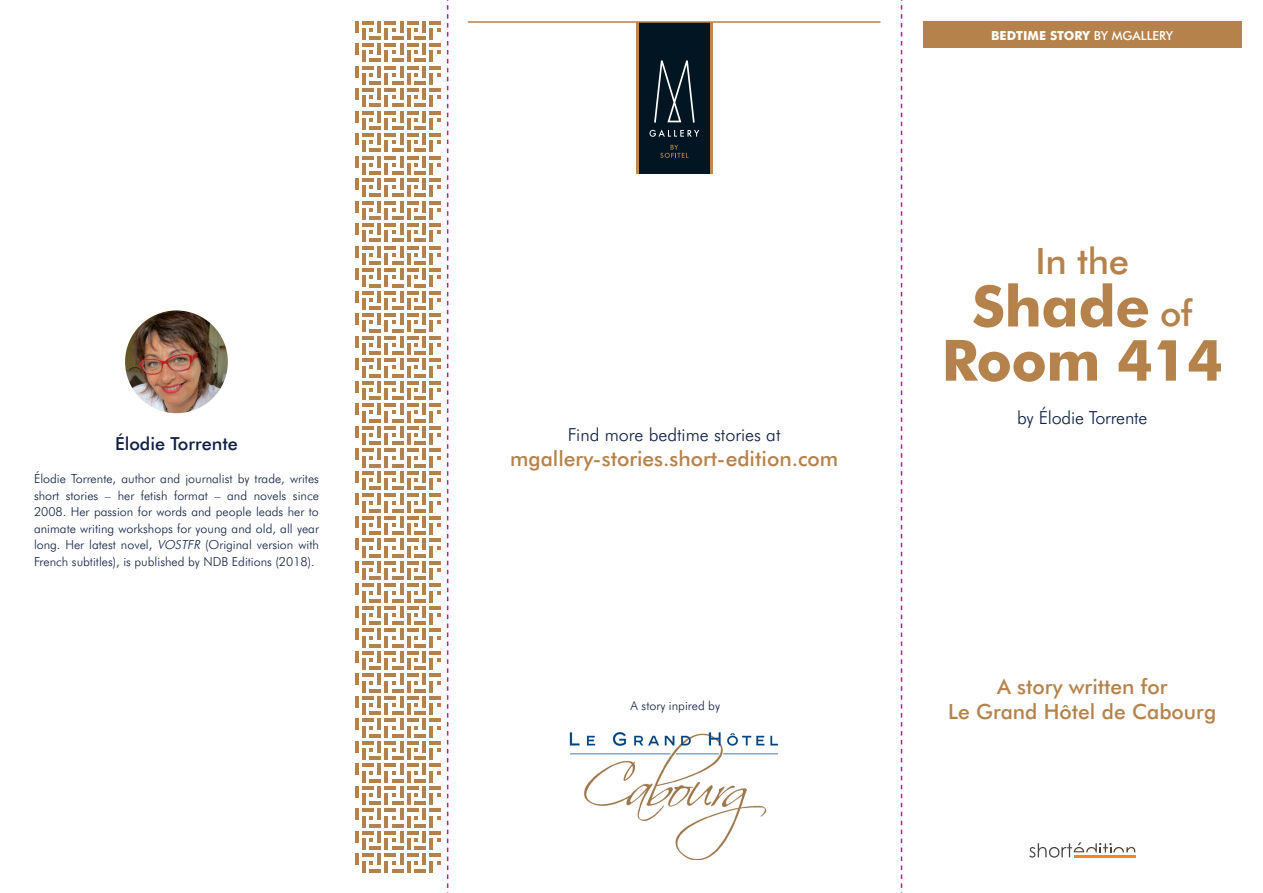
<style>
.page{position:relative;width:1263px;height:893px;background:#fff}
.page>*{position:absolute;margin:0;border:0;box-sizing:border-box;transform-origin:0 0}
.t1{font:700 57px "Futura BT";letter-spacing:-.01em;color:#b6824b}
.t2{font:500 36.3px "Futura BT";letter-spacing:-.01em;color:#b6824b}
.t3{font:500 21px/25.2px "Futura BT";color:#b6824b;text-align:center}
.t4{font:300 18px "Futura BT";color:#102045}
.t5{font:500 18px "Futura BT";color:#102045}
.t6{font:300 12.45px/16.5px "Futura BT";color:#102045;text-align:justify}
.t7{font:700 12.45px "Futura BT";color:#fff}
.s1{font-style:italic}
.s2{font-weight:500}
</style>
<div class="page">
<div style="left:923px;top:21px;width:319px;height:27px;background:#b6824b"></div>
<svg style="left:1029px;top:842px;width:106px;height:16px"></svg>
<hr style="left:1074px;top:855px;width:61px;height:2px;background:#f58420">
<svg style="left:355px;top:21px;width:86px;height:851px"></svg>
<hr style="left:636px;top:22px;width:3px;height:151px;background:#b9874f">
<hr style="left:710px;top:22px;width:3px;height:151px;background:#b9874f">
<div style="left:639px;top:22px;width:71px;height:151px;background:#011622"></div>
<svg style="left:649px;top:130px;width:50px;height:7px"></svg>
<svg style="left:654px;top:60px;width:41px;height:63px"></svg>
<svg style="left:660px;top:145px;width:28px;height:13px"></svg>
<hr style="left:468px;top:21px;width:412px;height:2px;background:#b6824b">
<img style="left:125px;top:310px;width:103px;height:103px;border-radius:51px">
<img style="left:569px;top:732px;width:210px;height:127px">
<svg style="left:901px;top:0;width:1px;height:893px"></svg>
<svg style="left:447px;top:0;width:1px;height:893px"></svg>
<p class="t5" style="left:115px;top:433px;width:124px">Élodie Torrente</p>
<p class="t6" style="left:34px;top:470px;width:286px">Élodie Torrente, author and journalist by trade, writes short stories – her fetish format – and novels since 2008. Her passion for words and people leads her to animate writing workshops for young and old, all year long. Her latest novel, <span class="s1">VOSTFR</span> (Original version with French subtitles), is published by NDB Editions (2018).</p>
<p class="t4" style="left:568px;top:423px;width:214px">Find more bedtime stories at</p>
<p class="t3" style="left:510px;top:446px;width:330px">mgallery-stories.short-edition.com</p>
<p class="t6" style="left:631px;top:698px;width:91px">A story inpired by</p>
<p class="t7" style="left:991px;top:28px;width:184px">BEDTIME STORY <span class="s2">BY MGALLERY</span></p>
<p class="t2" style="left:1035px;top:239px;width:95px">In the</p>
<p class="t1" style="left:972px;top:271px;width:180px">Shade</p>
<p class="t2" style="left:1160px;top:291px;width:34px">of</p>
<p class="t1" style="left:941px;top:326px;width:283px">Room 414</p>
<p class="t4" style="left:1017px;top:406px;width:132px">by Élodie Torrente</p>
<p class="t3" style="left:948px;top:673px;width:269px">A story written for<br>Le Grand Hôtel de Cabourg</p>
</div>
